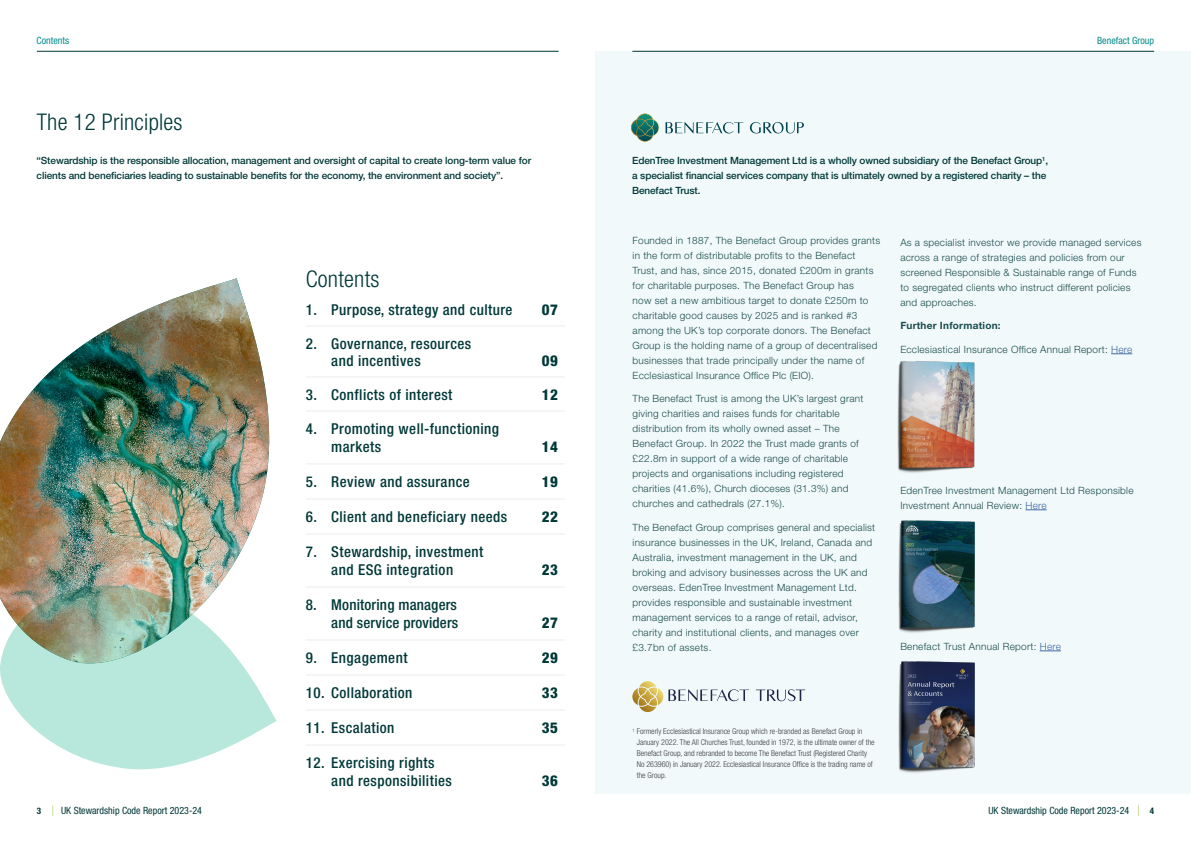
<style>
.page{position:relative;width:1191px;height:842px;background:#fff}
.page>*{position:absolute;margin:0;border:0;box-sizing:border-box;transform-origin:0 0}
.t1{font:300 condensed 23px "Helvetica Neue LT Pro";letter-spacing:.01em;color:#003838}
.t2{font:500 condensed 15px/18px "Helvetica Neue LT Pro";letter-spacing:.03em;color:#003838}
.t3{font:500 condensed 15px/18px "Helvetica Neue LT Pro";letter-spacing:.01em;color:#003838;text-align:right}
.t4{font:800 condensed 15px "Helvetica Neue LT Pro";letter-spacing:.03em;color:#003838}
.t5{font:300 10px/15px "Helvetica Neue LT Pro";letter-spacing:.025em;color:#1a4c4c}
.t6{font:500 10px/15px "Helvetica Neue LT Pro";letter-spacing:-.01em;color:#003838}
.t7{font:condensed 10px "Helvetica Neue LT Pro";color:#003838}
.t8{font:condensed 10px "Helvetica Neue LT Pro";color:#088b8a}
.t9{font:700 10px "Helvetica Neue LT Pro";letter-spacing:.025em;color:#1a4c4c}
.t10{font:700 condensed 9px "Helvetica Neue LT Pro";color:#003838}
.t11{font:300 condensed 8px/11px "Helvetica Neue LT Pro";color:#3c3c3b}
.s1{color:#3f68a5}
</style>
<div class="page">
<div style="left:595px;top:52px;width:596px;height:742px;background:#f1f9fb"></div>
<hr style="left:632px;top:51px;width:522px;height:1px;background:#003838">
<hr style="left:37px;top:51px;width:521px;height:1px;background:#003838">
<hr style="left:306px;top:325px;width:259px;height:1px;background:#eaefee">
<hr style="left:306px;top:376px;width:259px;height:1px;background:#eaefee">
<hr style="left:306px;top:410px;width:259px;height:1px;background:#eaefee">
<hr style="left:306px;top:463px;width:259px;height:1px;background:#eaefee">
<hr style="left:306px;top:498px;width:259px;height:1px;background:#eaefee">
<hr style="left:306px;top:533px;width:259px;height:1px;background:#eaefee">
<hr style="left:306px;top:586px;width:259px;height:1px;background:#eaefee">
<hr style="left:306px;top:639px;width:259px;height:1px;background:#eaefee">
<hr style="left:306px;top:674px;width:259px;height:1px;background:#eaefee">
<hr style="left:306px;top:709px;width:259px;height:1px;background:#eaefee">
<hr style="left:306px;top:744px;width:259px;height:1px;background:#eaefee">
<svg style="left:631px;top:113px;width:28px;height:29px"></svg>
<svg style="left:665px;top:122px;width:139px;height:12px"></svg>
<svg style="left:756px;top:689px;width:49px;height:12px"></svg>
<svg style="left:632px;top:681px;width:117px;height:31px"></svg>
<img style="left:898px;top:509px;width:149px;height:124px">
<img style="left:898px;top:650px;width:152px;height:123px">
<img style="left:897px;top:361px;width:78px;height:112px">
<svg style="left:1111px;top:353px;width:21px;height:1px"></svg>
<svg style="left:1025px;top:510px;width:21px;height:1px"></svg>
<svg style="left:1039px;top:651px;width:22px;height:1px"></svg>
<img style="left:0;top:278px;width:270px;height:299px">
<img style="left:0;top:577px;width:277px;height:193px">
<p class="t8" style="left:37px;top:35px;width:34px">Contents</p>
<p class="t8" style="left:1097px;top:35px;width:59px">Benefact Group</p>
<h1 class="t1" style="left:37px;top:108px;width:147px">The 12 Principles</h1>
<p class="t6" style="left:37px;top:153px;width:496px">“Stewardship is the responsible allocation, management and oversight of capital to create long-term value for clients and beneficiaries leading to sustainable benefits for the economy, the environment and society”.</p>
<h1 class="t1" style="left:306px;top:266px;width:75px">Contents</h1>
<h2 class="t2" style="left:306px;top:300px;width:208px">1. Purpose, strategy and culture</h2>
<h2 class="t4" style="left:542px;top:300px;width:18px">07</h2>
<h2 class="t2" style="left:331px;top:335px;width:141px;line-height:17px;text-indent:-26px">2. Governance, resources and incentives</h2>
<h2 class="t4" style="left:542px;top:351px;width:18px">09</h2>
<h2 class="t2" style="left:306px;top:385px;width:148px">3. Conflicts of interest</h2>
<h2 class="t4" style="left:542px;top:385px;width:18px">12</h2>
<h2 class="t2" style="left:331px;top:420px;width:169px;text-indent:-26px">4. Promoting well-functioning markets</h2>
<h2 class="t4" style="left:542px;top:437px;width:18px">14</h2>
<h2 class="t2" style="left:306px;top:473px;width:165px">5. Review and assurance</h2>
<h2 class="t4" style="left:542px;top:472px;width:18px">19</h2>
<h2 class="t2" style="left:306px;top:508px;width:203px">6. Client and beneficiary needs</h2>
<h2 class="t4" style="left:542px;top:507px;width:18px">22</h2>
<h2 class="t2" style="left:306px;top:543px;width:179px;text-align:center">7. Stewardship, investment and ESG integration</h2>
<h2 class="t4" style="left:542px;top:560px;width:18px">23</h2>
<h2 class="t3" style="left:306px;top:596px;width:154px">8. Monitoring managers and service providers</h2>
<h2 class="t4" style="left:542px;top:613px;width:17px">27</h2>
<h2 class="t2" style="left:306px;top:649px;width:103px">9. Engagement</h2>
<h2 class="t4" style="left:542px;top:648px;width:18px">29</h2>
<h2 class="t2" style="left:306px;top:684px;width:108px">10. Collaboration</h2>
<h2 class="t4" style="left:542px;top:683px;width:18px">33</h2>
<h2 class="t2" style="left:306px;top:719px;width:90px">11. Escalation</h2>
<h2 class="t4" style="left:542px;top:718px;width:18px">35</h2>
<h2 class="t2" style="left:331px;top:754px;width:122px;text-indent:-26px">12. Exercising rights and responsibilities</h2>
<h2 class="t4" style="left:542px;top:771px;width:18px">36</h2>
<p class="t6" style="left:632px;top:153px;width:417px">EdenTree Investment Management Ltd is a wholly owned subsidiary of the Benefact Group<sup>1</sup>, a specialist financial services company that is ultimately owned by a registered charity – the<br>Benefact Trust.</p>
<p class="t5" style="left:632px;top:233px;width:249px">Founded in 1887, The Benefact Group provides grants in the form of distributable profits to the Benefact Trust, and has, since 2015, donated £200m in grants for charitable purposes. The Benefact Group has<br>now set a new ambitious target to donate £250m to charitable good causes by 2025 and is ranked #3 among the UK’s top corporate donors. The Benefact Group is the holding name of a group of decentralised businesses that trade principally under the name of Ecclesiastical Insurance Office Plc (EIO).</p>
<p class="t5" style="left:632px;top:391px;width:232px">The Benefact Trust is among the UK’s largest grant giving charities and raises funds for charitable distribution from its wholly owned asset – The Benefact Group. In 2022 the Trust made grants of £22.8m in support of a wide range of charitable projects and organisations including registered charities (41.6%), Church dioceses (31.3%) and churches and cathedrals (27.1%).</p>
<p class="t5" style="left:632px;top:520px;width:244px">The Benefact Group comprises general and specialist insurance businesses in the UK, Ireland, Canada and Australia, investment management in the UK, and broking and advisory businesses across the UK and overseas. EdenTree Investment Management Ltd. provides responsible and sustainable investment management services to a range of retail, advisor, charity and institutional clients, and manages over £3.7bn of assets.</p>
<p class="t5" style="left:900px;top:234px;width:243px">As a specialist investor we provide managed services across a range of strategies and policies from our screened Responsible &amp; Sustainable range of Funds to segregated clients who instruct different policies and approaches.</p>
<p class="t9" style="left:900px;top:319px;width:102px">Further Information:</p>
<p class="t5" style="left:900px;top:341px;width:233px">Ecclesiastical Insurance Office Annual Report: <span class="s1">Here</span></p>
<p class="t5" style="left:900px;top:482px;width:235px">EdenTree Investment Management Ltd Responsible<br>Investment Annual Review: <span class="s1">Here</span></p>
<p class="t5" style="left:900px;top:638px;width:162px">Benefact Trust Annual Report: <span class="s1">Here</span></p>
<p class="t11" style="left:637px;top:726px;width:239px;text-indent:-4px"><sup>1</sup> Formerly Ecclesiastical Insurance Group which re-branded as Benefact Group in January 2022. The All Churches Trust, founded in 1972, is the ultimate owner of the Benefact Group, and rebranded to become The Benefact Trust (Registered Charity No 263960) in January 2022. Ecclesiastical Insurance Office is the trading name of the Group.</p>
<p class="t10" style="left:37px;top:805px;width:6px">3</p>
<p class="t7" style="left:61px;top:805px;width:142px">UK Stewardship Code Report 2023-24</p>
<p class="t7" style="left:988px;top:805px;width:142px">UK Stewardship Code Report 2023-24</p>
<p class="t10" style="left:1149px;top:805px;width:6px">4</p>
</div>
